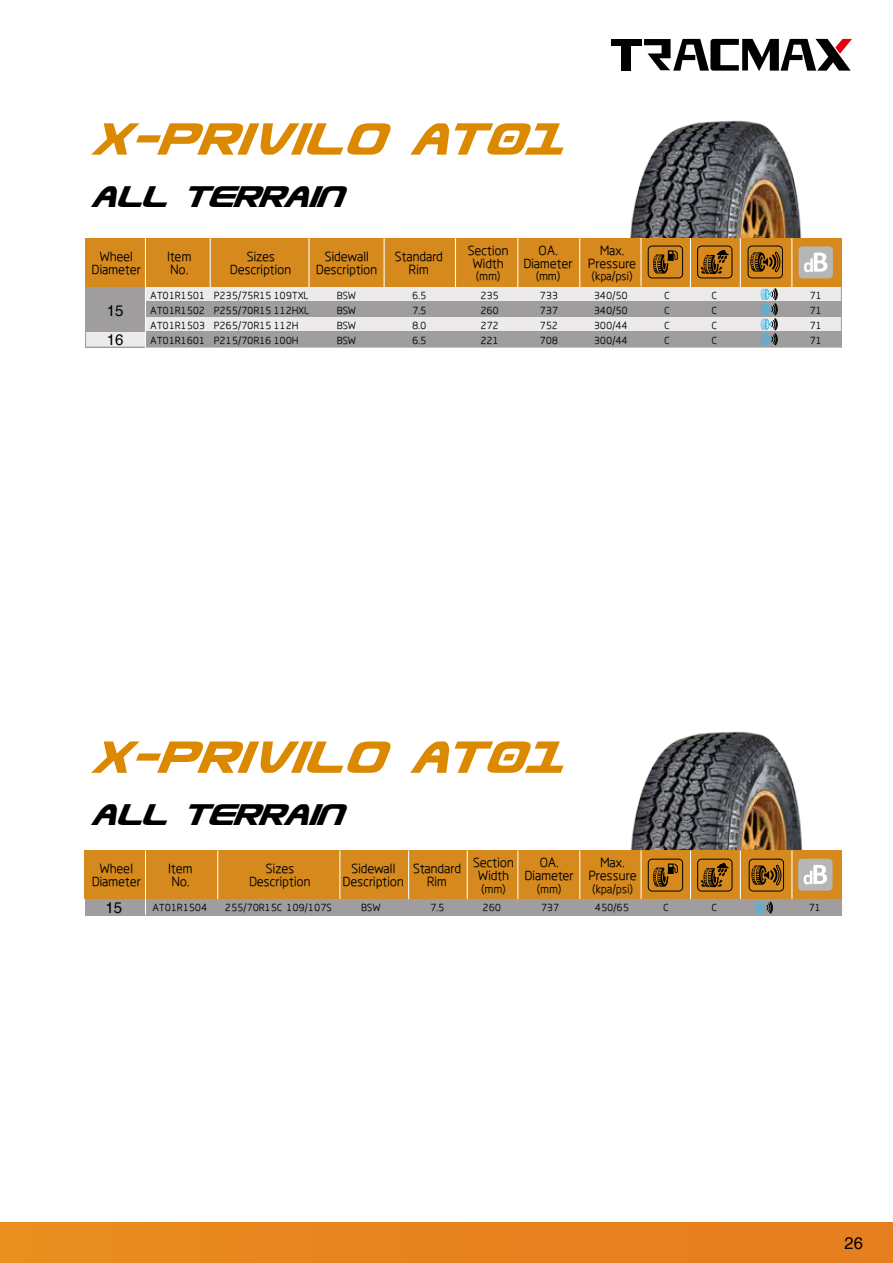
<style>
.page{position:relative;width:893px;height:1263px;background:#fff}
.page>*{position:absolute;margin:0;border:0;box-sizing:border-box;transform-origin:0 0}
.t1{font:italic 54px "Usuzi";color:#db8900}
.t2{font:italic 36px "Usuzi";letter-spacing:-.04em;color:#000}
.t3{font:16.5px "CT Hei Ti SJ";color:#000}
.t4{font:15px "CT Hei Ti SJ";color:#000}
.t5{font:13.5px/13.5px "RTWS Yue Go Trial";letter-spacing:-.025em;color:#000;text-align:center}
.t6{font:12px "RTWS Yue Go Trial";letter-spacing:-.025em;color:#000}
.t7{font:10.5px/15px "RTWS Yue Go Trial";letter-spacing:-.025em;color:#000;text-align:justify}
</style>
<div class="page">
<div style="left:0;top:1222px;width:893px;height:41px;background:#e7831f"></div>
<img style="left:631px;top:731px;width:172px;height:119px">
<img style="left:630px;top:120px;width:172px;height:118px">
<div style="left:85px;top:238px;width:757px;height:49px;background:#d68a1d"></div>
<div style="left:145px;top:287px;width:697px;height:15px;background:#ecebea"></div>
<div style="left:145px;top:302px;width:697px;height:15px;background:#9f9d9d"></div>
<div style="left:145px;top:317px;width:697px;height:15px;background:#ecebea"></div>
<div style="left:145px;top:332px;width:697px;height:15px;background:#9f9d9d"></div>
<hr style="left:210px;top:238px;width:1px;height:49px;background:#faffff">
<hr style="left:308px;top:238px;width:2px;height:49px;background:#faffff">
<hr style="left:384px;top:238px;width:1px;height:49px;background:#faffff">
<hr style="left:455px;top:238px;width:1px;height:49px;background:#faffff">
<hr style="left:517px;top:238px;width:1px;height:49px;background:#faffff">
<hr style="left:579px;top:238px;width:1px;height:49px;background:#faffff">
<hr style="left:640px;top:238px;width:2px;height:48px;background:#faffff">
<hr style="left:690px;top:238px;width:1px;height:49px;background:#faffff">
<hr style="left:740px;top:238px;width:1px;height:49px;background:#faffff">
<svg style="left:700px;top:250px;width:29px;height:24px"></svg>
<div style="left:697px;top:246px;width:35px;height:32px;border:1px solid #000;border-radius:4px"></div>
<svg style="left:750px;top:199px;width:30px;height:74px"></svg>
<div style="left:748px;top:246px;width:35px;height:32px;border:1px solid #000;border-radius:4px"></div>
<svg style="left:653px;top:250px;width:25px;height:24px"></svg>
<div style="left:648px;top:246px;width:35px;height:32px;border:1px solid #000;border-radius:4px"></div>
<div style="left:798px;top:246px;width:35px;height:32px;background:#b5b6b6;border-radius:4px"></div>
<svg style="left:804px;top:253px;width:23px;height:19px"></svg>
<hr style="left:791px;top:238px;width:1px;height:49px;background:#faffff">
<div style="left:85px;top:287px;width:60px;height:61px;background:#9f9d9d"></div>
<div style="left:86px;top:332px;width:59px;height:15px;background:#ecebea"></div>
<hr style="left:841px;top:287px;width:1px;height:61px;background:#9fa0a0">
<hr style="left:86px;top:347px;width:756px;height:1px;background:#9fa0a0">
<div style="left:611px;top:39px;width:30px;height:6px;background:#000"></div>
<div style="left:621px;top:45px;width:10px;height:26px;background:#000"></div>
<svg style="left:644px;top:39px;width:208px;height:32px"></svg>
<hr style="left:145px;top:238px;width:1px;height:126px;background:#faffff">
<div style="left:85px;top:899px;width:61px;height:16px;background:#9f9d9d"></div>
<div style="left:85px;top:850px;width:757px;height:49px;background:#d68a1d"></div>
<hr style="left:217px;top:850px;width:1px;height:49px;background:#faffff">
<hr style="left:339px;top:850px;width:1px;height:49px;background:#faffff">
<hr style="left:408px;top:850px;width:1px;height:49px;background:#faffff">
<hr style="left:467px;top:850px;width:1px;height:49px;background:#faffff">
<hr style="left:517px;top:850px;width:1px;height:49px;background:#faffff">
<hr style="left:579px;top:850px;width:1px;height:49px;background:#faffff">
<hr style="left:641px;top:850px;width:1px;height:49px;background:#faffff">
<hr style="left:690px;top:850px;width:1px;height:49px;background:#faffff">
<hr style="left:740px;top:850px;width:1px;height:49px;background:#faffff">
<svg style="left:700px;top:863px;width:29px;height:24px"></svg>
<div style="left:697px;top:859px;width:35px;height:32px;border:1px solid #000;border-radius:4px"></div>
<svg style="left:751px;top:813px;width:30px;height:73px"></svg>
<div style="left:749px;top:859px;width:35px;height:32px;border:1px solid #000;border-radius:4px"></div>
<svg style="left:653px;top:863px;width:25px;height:24px"></svg>
<div style="left:648px;top:859px;width:35px;height:32px;border:1px solid #000;border-radius:4px"></div>
<div style="left:798px;top:859px;width:34px;height:32px;background:#b5b6b6;border-radius:4px"></div>
<svg style="left:804px;top:865px;width:23px;height:19px"></svg>
<hr style="left:791px;top:850px;width:1px;height:49px;background:#faffff">
<div style="left:145px;top:899px;width:697px;height:16px;background:#9f9d9d"></div>
<hr style="left:145px;top:850px;width:1px;height:111px;background:#faffff">
<hr style="left:85px;top:914px;width:757px;height:1px;background:#9fa0a0">
<svg style="left:761px;top:289px;width:16px;height:56px"></svg>
<svg style="left:756px;top:902px;width:17px;height:12px"></svg>
<h1 class="t1" style="left:91px;top:111px;width:475px">X-PRIVILO AT01</h1>
<h2 class="t2" style="left:91px;top:178px;width:254px">ALL TERRAIN</h2>
<p class="t5" style="left:92px;top:250px;width:51px">Wheel<br>Diameter</p>
<p class="t5" style="left:167px;top:250px;width:26px;text-align:left">Item<br>No.</p>
<p class="t5" style="left:230px;top:250px;width:63px">Sizes<br>Description</p>
<p class="t5" style="left:316px;top:250px;width:63px">Sidewall<br>Description</p>
<p class="t5" style="left:395px;top:250px;width:50px">Standard<br>Rim</p>
<p class="t5" style="left:467px;top:244px;width:43px">Section<br>Width</p>
<p class="t6" style="left:476px;top:270px;width:26px">(mm)</p>
<p class="t5" style="left:523px;top:244px;width:51px">OA.<br>Diameter</p>
<p class="t6" style="left:536px;top:270px;width:26px">(mm)</p>
<p class="t5" style="left:588px;top:244px;width:50px">Max.<br>Pressure</p>
<p class="t6" style="left:592px;top:270px;width:43px">(kpa/psi)</p>
<p class="t7" style="left:214px;top:288px;width:97px;text-align:left">P235/75R15 109TXL<br>P255/70R15 112HXL<br>P265/70R15 112H<br>P215/70R16 100H</p>
<p class="t7" style="left:412px;top:288px;width:16px">6.5<br>7.5<br>8.0<br>6.5</p>
<p class="t7" style="left:480px;top:288px;width:20px">235<br>260<br>272<br>221</p>
<p class="t7" style="left:540px;top:288px;width:20px">733<br>737<br>752<br>708</p>
<p class="t7" style="left:594px;top:288px;width:36px">340/50<br>340/50<br>300/44<br>300/44</p>
<p class="t7" style="left:337px;top:288px;width:21px">BSW BSW BSW BSW</p>
<p class="t7" style="left:150px;top:288px;width:56px">AT01R1501<br>AT01R1502<br>AT01R1503<br>AT01R1601</p>
<p class="t7" style="left:711px;top:288px;width:7px">C C C C</p>
<p class="t7" style="left:664px;top:288px;width:7px">C C C C</p>
<p class="t7" style="left:809px;top:289px;width:14px">71<br>71<br>71</p>
<h3 class="t4" style="left:107px;top:303px;width:18px">15</h3>
<h3 class="t4" style="left:107px;top:332px;width:18px">16</h3>
<p class="t7" style="left:809px;top:334px;width:14px">71</p>
<h1 class="t1" style="left:91px;top:729px;width:475px">X-PRIVILO AT01</h1>
<h2 class="t2" style="left:91px;top:796px;width:254px">ALL TERRAIN</h2>
<p class="t5" style="left:92px;top:862px;width:51px">Wheel<br>Diameter</p>
<p class="t5" style="left:168px;top:862px;width:26px;text-align:left">Item<br>No.</p>
<p class="t5" style="left:249px;top:862px;width:63px">Sizes<br>Description</p>
<p class="t5" style="left:343px;top:862px;width:63px">Sidewall<br>Description</p>
<p class="t5" style="left:413px;top:862px;width:50px">Standard<br>Rim</p>
<p class="t5" style="left:473px;top:856px;width:43px">Section<br>Width</p>
<p class="t6" style="left:481px;top:883px;width:26px">(mm)</p>
<p class="t5" style="left:524px;top:856px;width:51px">OA.<br>Diameter</p>
<p class="t6" style="left:537px;top:883px;width:26px">(mm)</p>
<p class="t5" style="left:588px;top:856px;width:50px">Max.<br>Pressure</p>
<p class="t6" style="left:592px;top:883px;width:43px">(kpa/psi)</p>
<h3 class="t4" style="left:105px;top:900px;width:18px">15</h3>
<p class="t7" style="left:152px;top:900px;width:56px">AT01R1504</p>
<p class="t7" style="left:225px;top:900px;width:109px">255/70R15C 109/107S</p>
<p class="t7" style="left:361px;top:900px;width:21px">BSW</p>
<p class="t7" style="left:430px;top:900px;width:16px">7.5</p>
<p class="t7" style="left:483px;top:900px;width:20px">260</p>
<p class="t7" style="left:541px;top:900px;width:20px">737</p>
<p class="t7" style="left:595px;top:900px;width:36px">450/65</p>
<p class="t7" style="left:663px;top:900px;width:7px">C</p>
<p class="t7" style="left:711px;top:900px;width:7px">C</p>
<p class="t7" style="left:808px;top:900px;width:14px">71</p>
<h3 class="t3" style="left:844px;top:1235px;width:20px">26</h3>
</div>
